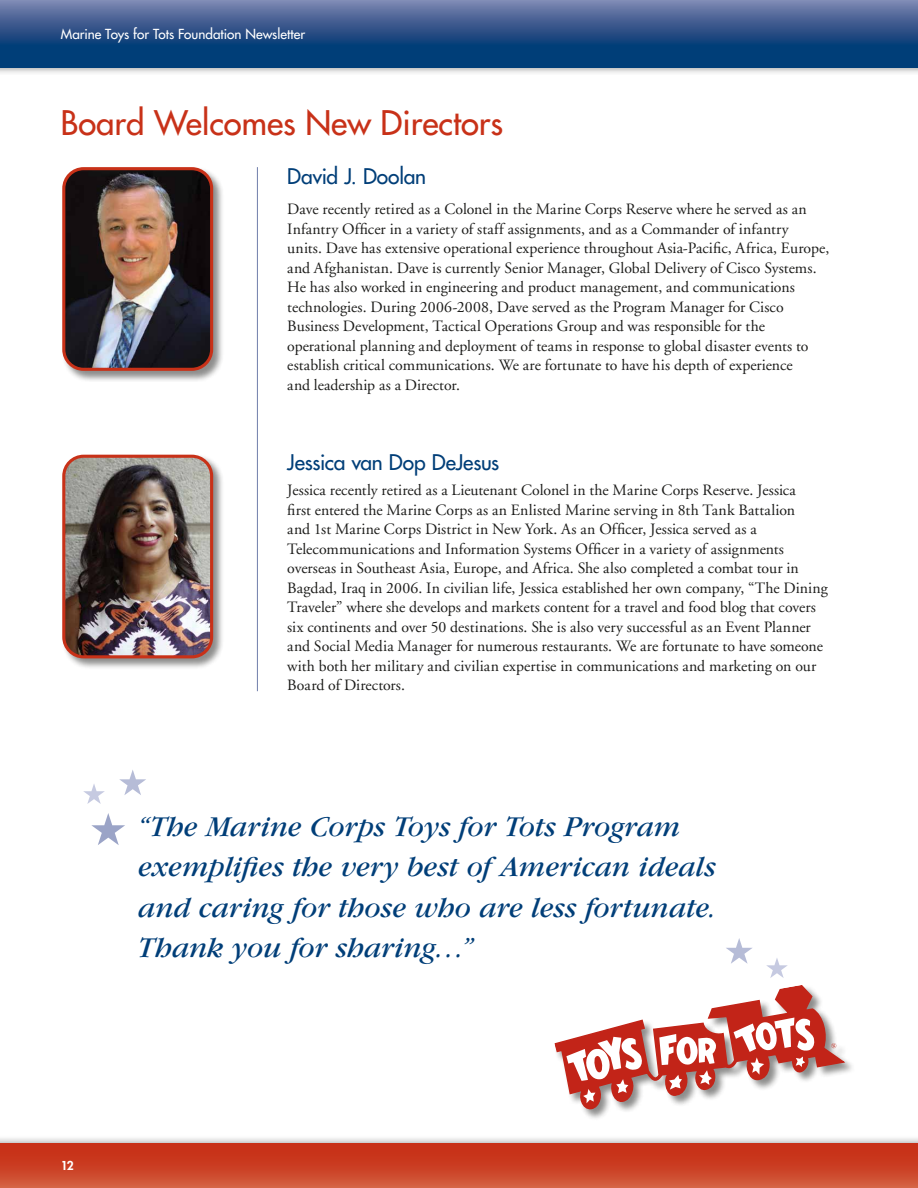
<style>
.page{position:relative;width:918px;height:1188px;background:#fff}
.page>*{position:absolute;margin:0;border:0;box-sizing:border-box;transform-origin:0 0}
.t1{font:33px "Futura";color:#c83118}
.t2{font:italic 30px/40.5px "Garamond";color:#003e78}
.t3{font:21px "Futura";letter-spacing:-.01em;color:#003e78}
.t4{font:15.75px/19.5px "Adobe Garamond";letter-spacing:.005em;color:#1c1c1a}
.t5{font:13.5px "Futura";color:#fff}
.t6{font:800 12px "Futura";color:#fff}
</style>
<div class="page">
<div style="left:62px;top:454px;width:163px;height:216px;background:#1c1c1a;opacity:.5"></div>
<img style="left:64px;top:456px;width:148px;height:201px">
<div style="left:62px;top:455px;width:151px;height:203px;border:3px solid #c83118;border-radius:20px"></div>
<div style="left:62px;top:166px;width:163px;height:216px;background:#1c1c1a;opacity:.5"></div>
<img style="left:64px;top:169px;width:148px;height:200px">
<div style="left:62px;top:167px;width:151px;height:204px;border:3px solid #c83118;border-radius:20px"></div>
<hr style="left:257px;top:167px;width:1px;height:524px;background:#707eab">
<svg style="left:91px;top:813px;width:34px;height:32px"></svg>
<svg style="left:119px;top:770px;width:27px;height:25px"></svg>
<svg style="left:83px;top:784px;width:22px;height:20px"></svg>
<svg style="left:726px;top:938px;width:26px;height:26px"></svg>
<svg style="left:766px;top:958px;width:22px;height:20px"></svg>
<div style="left:0;top:0;width:918px;height:75px;background:#1c1c1a;opacity:.5"></div>
<svg style="left:0;top:0;width:918px;height:68px;background:#2c5489"></svg>
<div style="left:0;top:1135px;width:918px;height:53px;background:#1c1c1a;opacity:.5"></div>
<div style="left:0;top:1143px;width:918px;height:45px;background:linear-gradient(to bottom,#c5270f,#d25b3d)"></div>
<svg style="left:554px;top:985px;width:292px;height:125px"></svg>
<p class="t5" style="left:61px;top:25px;width:246px">Marine Toys for Tots Foundation Newsletter</p>
<h1 class="t1" style="left:61px;top:102px;width:444px">Board Welcomes New Directors</h1>
<h3 class="t3" style="left:287px;top:162px;width:140px">David J. Doolan</h3>
<p class="t4" style="left:287px;top:200px;width:544px">Dave recently retired as a Colonel in the Marine Corps Reserve where he served as an Infantry Officer in a variety of staff assignments, and as a Commander of infantry<br>units. Dave has extensive operational experience throughout Asia-Pacific, Africa, Europe, and Afghanistan. Dave is currently Senior Manager, Global Delivery of Cisco Systems.<br>He has also worked in engineering and product management, and communications technologies. During 2006-2008, Dave served as the Program Manager for Cisco Business Development, Tactical Operations Group and was responsible for the operational planning and deployment of teams in response to global disaster events to establish critical communications. We are fortunate to have his depth of experience<br>and leadership as a Director.</p>
<h3 class="t3" style="left:287px;top:449px;width:214px">Jessica van Dop DeJesus</h3>
<p class="t4" style="left:287px;top:481px;width:542px">Jessica recently retired as a Lieutenant Colonel in the Marine Corps Reserve. Jessica<br>first entered the Marine Corps as an Enlisted Marine serving in 8th Tank Battalion<br>and 1st Marine Corps District in New York. As an Officer, Jessica served as a Telecommunications and Information Systems Officer in a variety of assignments overseas in Southeast Asia, Europe, and Africa. She also completed a combat tour in Bagdad, Iraq in 2006. In civilian life, Jessica established her own company, “The Dining Traveler” where she develops and markets content for a travel and food blog that covers six continents and over 50 destinations. She is also very successful as an Event Planner and Social Media Manager for numerous restaurants. We are fortunate to have someone with both her military and civilian expertise in communications and marketing on our Board of Directors.</p>
<h2 class="t2" style="left:138px;top:807px;width:579px">“The Marine Corps Toys for Tots Program exemplifies the very best of American ideals and caring for those who are less fortunate.<br>Thank you for sharing…”</h2>
<p class="t6" style="left:61px;top:1158px;width:15px">12</p>
</div>
